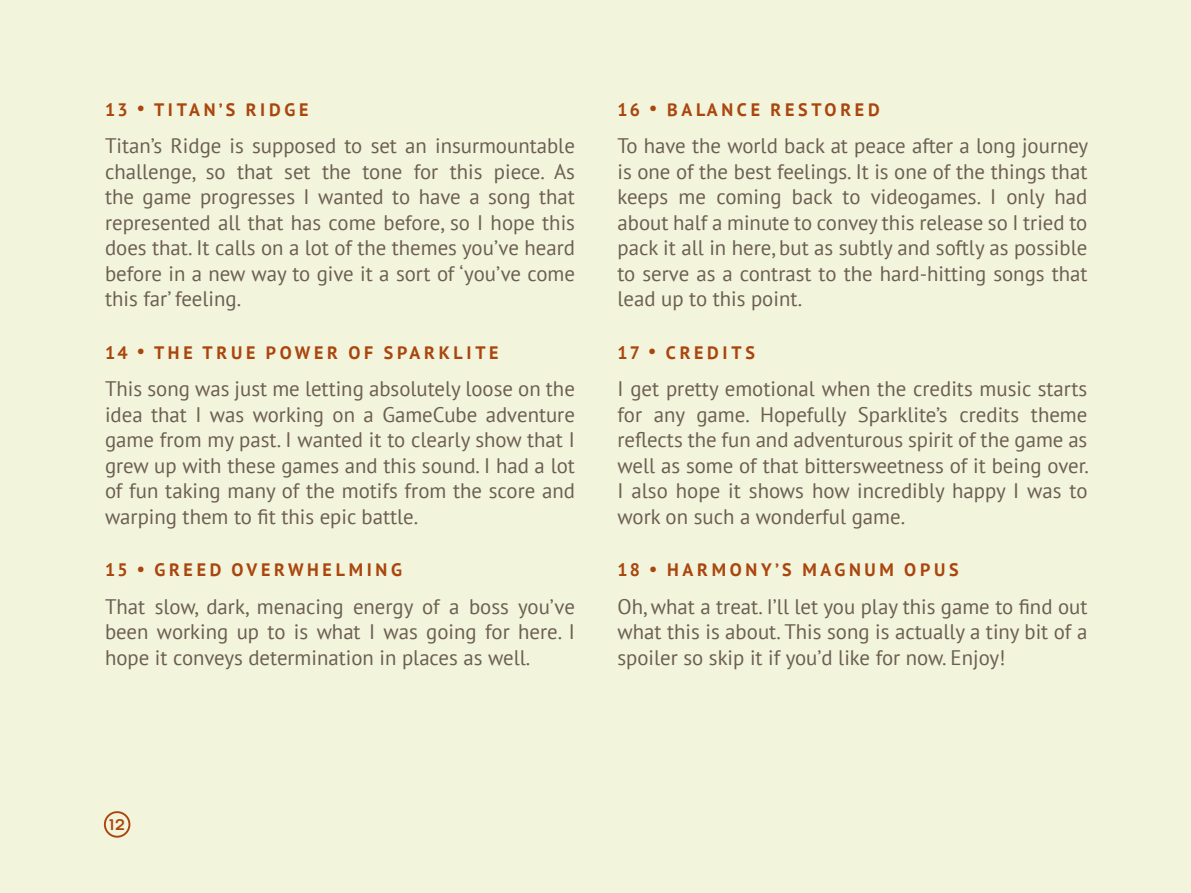
<style>
.page{position:relative;width:1191px;height:893px;background:#f2f4dc}
.page>*{position:absolute;margin:0;border:0;box-sizing:border-box;transform-origin:0 0}
.t1{font:21px/25.5px "PT Sans";color:#6c5e52;text-align:justify}
.t2{font:700 18px "PT Sans";letter-spacing:.205em;color:#aa450d}
.t3{font:500 15.3px "Criteria CF";color:#aa450d}
</style>
<div class="page">
<div style="left:104px;top:811px;width:26px;height:27px;border:2px solid #aa450d;border-radius:50%"></div>
<p class="t2" style="left:105px;top:97px;width:205px">13 • TITAN’S RIDGE</p>
<p class="t1" style="left:105px;top:132px;width:471px">Titan’s Ridge is supposed to set an insurmountable challenge, so that set the tone for this piece. As the game progresses I wanted to have a song that represented all that has come before, so I hope this does that. It calls on a lot of the themes you’ve heard before in a new way to give it a sort of ‘you’ve come this far’ feeling.</p>
<p class="t2" style="left:105px;top:340px;width:395px">14 • THE TRUE POWER OF SPARKLITE</p>
<p class="t1" style="left:105px;top:375px;width:471px">This song was just me letting absolutely loose on the idea that I was working on a GameCube adventure game from my past. I wanted it to clearly show that I grew up with these games and this sound. I had a lot of fun taking many of the motifs from the score and warping them to fit this epic battle.</p>
<p class="t2" style="left:105px;top:558px;width:298px">15 • GREED OVERWHELMING</p>
<p class="t1" style="left:105px;top:593px;width:471px">That slow, dark, menacing energy of a boss you’ve been working up to is what I was going for here. I hope it conveys determination in places as well.</p>
<p class="t2" style="left:617px;top:97px;width:264px">16 • BALANCE RESTORED</p>
<p class="t1" style="left:617px;top:132px;width:472px">To have the world back at peace after a long journey is one of the best feelings. It is one of the things that keeps me coming back to videogames. I only had about half a minute to convey this release so I tried to pack it all in here, but as subtly and softly as possible to serve as a contrast to the hard-hitting songs that lead up to this point.</p>
<p class="t2" style="left:617px;top:340px;width:139px">17 • CREDITS</p>
<p class="t1" style="left:617px;top:375px;width:473px">I get pretty emotional when the credits music starts for any game. Hopefully Sparklite’s credits theme reflects the fun and adventurous spirit of the game as well as some of that bittersweetness of it being over.<br>I also hope it shows how incredibly happy I was to work on such a wonderful game.</p>
<p class="t2" style="left:617px;top:558px;width:342px">18 • HARMONY’S MAGNUM OPUS</p>
<p class="t1" style="left:617px;top:593px;width:471px">Oh, what a treat. I’ll let you play this game to find out what this is about. This song is actually a tiny bit of a spoiler so skip it if you’d like for now. Enjoy!</p>
<p class="t3" style="left:109px;top:815px;width:17px">12</p>
</div>
